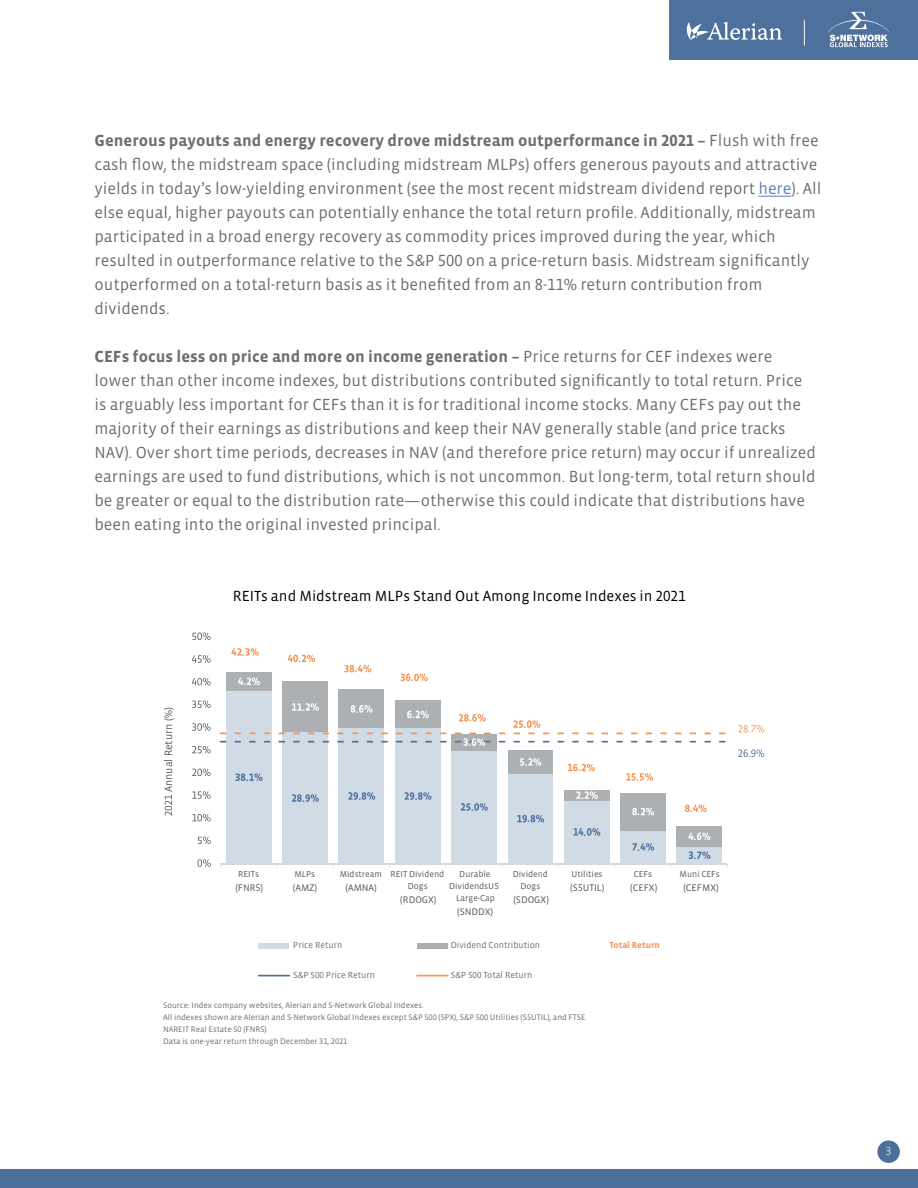
<style>
.page{position:relative;width:918px;height:1188px;background:#fff}
.page>*{position:absolute;margin:0;border:0;box-sizing:border-box;transform-origin:0 0}
.t1{font:16.5px/24px "Vista Sans OT";color:#6d6e71}
.t2{font:15px "Vista Sans OT";color:#000}
.t3{font:300 12px "Vista Sans OT";color:#fff}
.t4{font:10.8px "Vista Sans OT";color:#595959}
.t5{font:700 10.8px "Vista Sans OT";color:#4d709c}
.t6{font:700 10.8px "Vista Sans OT";color:#fff}
.t7{font:700 10.8px "Vista Sans OT";color:#f79452}
.t8{font:10.8px "Vista Sans OT";color:#4d709c}
.t9{font:10.8px "Vista Sans OT";color:#f79452}
.t10{font:9.75px "Vista Sans OT";color:#595959}
.t11{font:9px "Vista Sans OT";color:#6d6e71}
.t12{font:700 9px "Vista Sans OT";color:#f79351}
.t13{font:8.85px/11.9px "Vista Sans OT";color:#595959;text-align:center}
.t14{font:8.25px/12px "Vista Sans OT";color:#6d6e71}
.s1{font-weight:700}
.s2{color:#627fb5}
</style>
<div class="page">
<div style="left:0;top:1169px;width:918px;height:19px;background:#4b709b"></div>
<div style="left:877px;top:1140px;width:23px;height:23px;background:#4b709b;border-radius:50%"></div>
<div style="left:669px;top:0;width:249px;height:60px;background:#4d709c"></div>
<svg style="left:686px;top:22px;width:96px;height:18px"></svg>
<svg style="left:828px;top:12px;width:62px;height:35px"></svg>
<svg style="left:804px;top:20px;width:1px;height:26px"></svg>
<hr style="left:758px;top:196px;width:33px;height:1px;background:#627fb5">
<div style="left:226px;top:691px;width:45px;height:173px;background:#d1dbe6"></div>
<div style="left:283px;top:732px;width:45px;height:132px;background:#d1dbe6"></div>
<div style="left:339px;top:728px;width:45px;height:136px;background:#d1dbe6"></div>
<div style="left:395px;top:728px;width:45px;height:136px;background:#d1dbe6"></div>
<div style="left:451px;top:750px;width:45px;height:114px;background:#d1dbe6"></div>
<div style="left:508px;top:774px;width:45px;height:90px;background:#d1dbe6"></div>
<div style="left:564px;top:800px;width:45px;height:64px;background:#d1dbe6"></div>
<div style="left:620px;top:830px;width:45px;height:34px;background:#d1dbe6"></div>
<div style="left:677px;top:847px;width:45px;height:17px;background:#d1dbe6"></div>
<div style="left:226px;top:672px;width:45px;height:19px;background:#adb0b3"></div>
<div style="left:283px;top:681px;width:45px;height:51px;background:#adb0b3"></div>
<div style="left:339px;top:689px;width:45px;height:39px;background:#adb0b3"></div>
<div style="left:395px;top:700px;width:45px;height:28px;background:#adb0b3"></div>
<div style="left:451px;top:734px;width:45px;height:16px;background:#adb0b3"></div>
<div style="left:508px;top:750px;width:45px;height:24px;background:#adb0b3"></div>
<div style="left:564px;top:790px;width:45px;height:10px;background:#adb0b3"></div>
<div style="left:620px;top:793px;width:45px;height:37px;background:#adb0b3"></div>
<div style="left:677px;top:826px;width:45px;height:21px;background:#adb0b3"></div>
<hr style="left:221px;top:863px;width:506px;height:1px;background:#d9d9d9">
<svg style="left:235px;top:773px;width:28px;height:8px"></svg>
<svg style="left:292px;top:794px;width:27px;height:8px"></svg>
<svg style="left:348px;top:792px;width:27px;height:8px"></svg>
<svg style="left:405px;top:792px;width:26px;height:8px"></svg>
<svg style="left:461px;top:803px;width:27px;height:8px"></svg>
<svg style="left:517px;top:815px;width:27px;height:7px"></svg>
<svg style="left:574px;top:828px;width:26px;height:8px"></svg>
<svg style="left:633px;top:843px;width:21px;height:8px"></svg>
<svg style="left:689px;top:852px;width:21px;height:7px"></svg>
<svg style="left:238px;top:678px;width:22px;height:7px"></svg>
<svg style="left:520px;top:758px;width:21px;height:8px"></svg>
<svg style="left:576px;top:791px;width:22px;height:8px"></svg>
<svg style="left:632px;top:808px;width:22px;height:7px"></svg>
<svg style="left:689px;top:833px;width:21px;height:7px"></svg>
<svg style="left:232px;top:648px;width:27px;height:8px"></svg>
<svg style="left:288px;top:655px;width:27px;height:7px"></svg>
<svg style="left:344px;top:665px;width:27px;height:7px"></svg>
<svg style="left:401px;top:674px;width:27px;height:7px"></svg>
<svg style="left:220px;top:703px;width:506px;height:43px"></svg>
<svg style="left:568px;top:764px;width:27px;height:7px"></svg>
<svg style="left:626px;top:773px;width:27px;height:8px"></svg>
<svg style="left:685px;top:805px;width:22px;height:7px"></svg>
<svg style="left:738px;top:750px;width:26px;height:7px"></svg>
<svg style="left:738px;top:725px;width:26px;height:8px"></svg>
<svg style="left:198px;top:859px;width:13px;height:8px"></svg>
<svg style="left:198px;top:837px;width:13px;height:7px"></svg>
<svg style="left:192px;top:814px;width:19px;height:7px"></svg>
<svg style="left:192px;top:791px;width:19px;height:8px"></svg>
<svg style="left:192px;top:769px;width:19px;height:7px"></svg>
<svg style="left:192px;top:746px;width:19px;height:7px"></svg>
<svg style="left:192px;top:723px;width:19px;height:8px"></svg>
<svg style="left:192px;top:701px;width:19px;height:7px"></svg>
<svg style="left:192px;top:678px;width:19px;height:7px"></svg>
<svg style="left:192px;top:655px;width:19px;height:8px"></svg>
<svg style="left:192px;top:633px;width:19px;height:7px"></svg>
<svg style="left:256px;top:884px;width:4px;height:7px"></svg>
<svg style="left:579px;top:884px;width:3px;height:7px"></svg>
<svg style="left:165px;top:795px;width:7px;height:21px"></svg>
<svg style="left:165px;top:710px;width:7px;height:8px"></svg>
<div style="left:259px;top:943px;width:30px;height:6px;background:#d1dbe6"></div>
<div style="left:417px;top:943px;width:31px;height:6px;background:#adb0b3"></div>
<hr style="left:258px;top:975px;width:32px;height:1px;background:#4d709c">
<hr style="left:416px;top:975px;width:33px;height:1px;background:#f79452">
<hr style="left:221px;top:864px;width:506px;height:1px;background:#d9d9d9">
<p class="t1" style="left:94px;top:129px;width:728px"><span class="s1">Generous payouts and energy recovery drove midstream outperformance in 2021 –</span> Flush with free cash flow, the midstream space (including midstream MLPs) offers generous payouts and attractive yields in today’s low-yielding environment (see the most recent midstream dividend report <span class="s2">here</span>). All else equal, higher payouts can potentially enhance the total return profile. Additionally, midstream participated in a broad energy recovery as commodity prices improved during the year, which resulted in outperformance relative to the S&amp;P 500 on a price-return basis. Midstream significantly outperformed on a total-return basis as it benefited from an 8-11% return contribution from dividends.</p>
<p class="t1" style="left:94px;top:345px;width:723px"><span class="s1">CEFs focus less on price and more on income generation –</span> Price returns for CEF indexes were lower than other income indexes, but distributions contributed significantly to total return. Price is arguably less important for CEFs than it is for traditional income stocks. Many CEFs pay out the majority of their earnings as distributions and keep their NAV generally stable (and price tracks NAV). Over short time periods, decreases in NAV (and therefore price return) may occur if unrealized earnings are used to fund distributions, which is not uncommon. But long-term, total return should be greater or equal to the distribution rate—otherwise this could indicate that distributions have been eating into the original invested principal.</p>
<p class="t2" style="left:233px;top:588px;width:454px">REITs and Midstream MLPs Stand Out Among Income Indexes in 2021</p>
<p class="t4" style="left:163px;top:792px;width:87px;rotate:-90deg">Annual Return ( )</p>
<p class="t7" style="left:242px;top:646px;width:4px">.</p>
<p class="t7" style="left:298px;top:653px;width:4px">.</p>
<p class="t7" style="left:355px;top:663px;width:4px">.</p>
<p class="t7" style="left:411px;top:672px;width:4px">.</p>
<p class="t6" style="left:243px;top:676px;width:4px">.</p>
<p class="t6" style="left:302px;top:701px;width:4px">.</p>
<p class="t6" style="left:356px;top:703px;width:4px">.</p>
<p class="t6" style="left:412px;top:709px;width:4px">.</p>
<p class="t7" style="left:469px;top:712px;width:4px">.</p>
<p class="t7" style="left:524px;top:719px;width:4px">.</p>
<p class="t6" style="left:468px;top:737px;width:4px">.</p>
<p class="t6" style="left:525px;top:756px;width:4px">.</p>
<p class="t7" style="left:578px;top:762px;width:4px">.</p>
<p class="t5" style="left:246px;top:772px;width:4px">.</p>
<p class="t7" style="left:636px;top:771px;width:4px">.</p>
<p class="t5" style="left:302px;top:792px;width:4px">.</p>
<p class="t5" style="left:358px;top:790px;width:4px">.</p>
<p class="t5" style="left:415px;top:790px;width:4px">.</p>
<p class="t6" style="left:581px;top:790px;width:4px">.</p>
<p class="t5" style="left:471px;top:801px;width:4px">.</p>
<p class="t6" style="left:637px;top:806px;width:4px">.</p>
<p class="t5" style="left:527px;top:813px;width:4px">.</p>
<p class="t5" style="left:584px;top:826px;width:4px">.</p>
<p class="t5" style="left:637px;top:841px;width:4px">.</p>
<p class="t13" style="left:238px;top:868px;width:22px">REITs</p>
<p class="t10" style="left:235px;top:883px;width:29px">(FNR )</p>
<p class="t13" style="left:294px;top:868px;width:22px">MLPs</p>
<p class="t10" style="left:293px;top:883px;width:26px">(AMZ)</p>
<p class="t13" style="left:340px;top:868px;width:44px">Midstream</p>
<p class="t10" style="left:346px;top:883px;width:33px">(AMNA)</p>
<p class="t13" style="left:390px;top:868px;width:55px">REIT Dividend<br>Dogs</p>
<p class="t10" style="left:400px;top:894px;width:38px">(RDOGX)</p>
<p class="t13" style="left:449px;top:868px;width:51px">Durable<br>DividendsUS<br>Large-Cap</p>
<p class="t10" style="left:457px;top:907px;width:37px">(SNDDX)</p>
<p class="t13" style="left:513px;top:868px;width:37px">Dividend<br>Dogs</p>
<p class="t10" style="left:513px;top:894px;width:37px">(SDOGX)</p>
<p class="t13" style="left:571px;top:868px;width:33px">Utilities</p>
<p class="t10" style="left:570px;top:883px;width:36px">(S UTIL)</p>
<p class="t13" style="left:634px;top:868px;width:20px">CEFs</p>
<p class="t10" style="left:630px;top:883px;width:29px">(CEFX)</p>
<p class="t11" style="left:451px;top:941px;width:91px">Dividend Contribution</p>
<p class="t12" style="left:610px;top:940px;width:52px">Total Return</p>
<p class="t11" style="left:293px;top:941px;width:51px">Price Return</p>
<p class="t11" style="left:293px;top:971px;width:83px">S&amp;P 500 Price Return</p>
<p class="t11" style="left:451px;top:971px;width:83px">S&amp;P 500 Total Return</p>
<p class="t14" style="left:163px;top:999px;width:424px">Source: Index company websites, Alerian and S-Network Global Indexes.<br>All indexes shown are Alerian and S-Network Global Indexes except S&amp;P 500 (SPX), S&amp;P 500 Utilities (S5UTIL), and FTSE NAREIT Real Estate 50 (FNR5)<br>Data is one-year return through December 31, 2021</p>
<p class="t7" style="left:690px;top:803px;width:4px">.</p>
<p class="t6" style="left:694px;top:831px;width:4px">.</p>
<p class="t5" style="left:694px;top:850px;width:4px">.</p>
<p class="t13" style="left:680px;top:868px;width:42px">Muni CEFs</p>
<p class="t10" style="left:683px;top:883px;width:37px">(CEFMX)</p>
<p class="t9" style="left:748px;top:723px;width:4px">.</p>
<p class="t8" style="left:748px;top:748px;width:4px">.</p>
<p class="t3" style="left:886px;top:1145px;width:7px">3</p>
</div>
